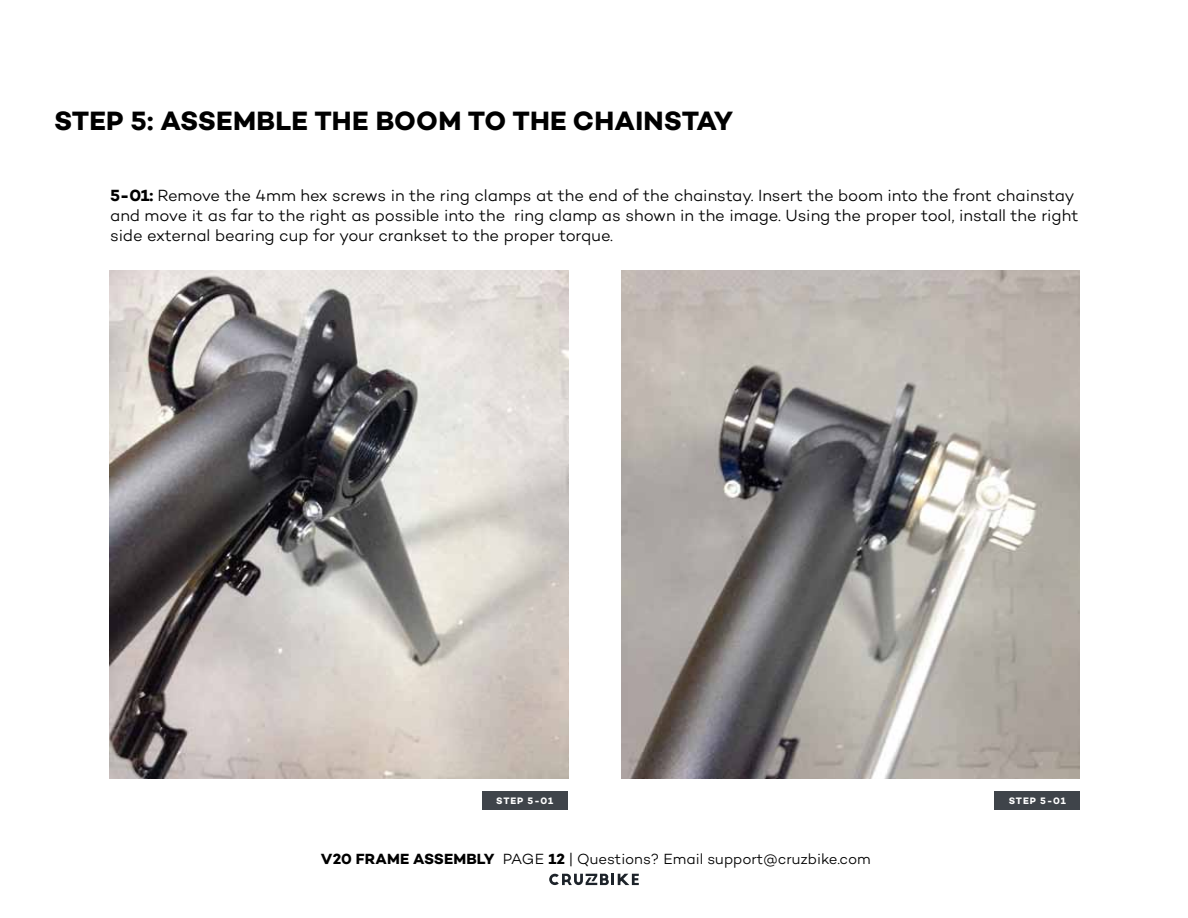
<style>
.page{position:relative;width:1188px;height:918px;background:#fff}
.page>*{position:absolute;margin:0;border:0;box-sizing:border-box;transform-origin:0 0}
.t1{font:700 27px "Campton";letter-spacing:.01em;color:#000}
.t2{font:16.5px/19.8px "Campton Light DEMO";letter-spacing:-.005em;color:#000}
.t3{font:15px "Campton Light DEMO";letter-spacing:-.005em;color:#000}
.t4{font:700 9.6px "Campton";letter-spacing:.085em;color:#fff}
.s1{font-family:"Campton";font-weight:700}
.s2{font-family:"Campton Bold DEMO"}
.s3{font-family:"Loew"}
</style>
<div class="page">
<svg style="left:549px;top:874px;width:90px;height:11px"></svg>
<img style="left:109px;top:270px;width:459px;height:508px">
<img style="left:621px;top:270px;width:459px;height:508px">
<div style="left:482px;top:791px;width:85px;height:18px;background:#3f444a"></div>
<div style="left:995px;top:791px;width:85px;height:18px;background:#3f444a"></div>
<h1 class="t1" style="left:54px;top:103px;width:36px">STEP</h1>
<h1 class="t1" style="left:131px;top:103px;width:502px">5: ASSEMBLE THE BOOM TO THE CHAINSTAY</h1>
<p class="t2" style="left:110px;top:186px;width:970px"><span class="s1">5-01:</span> Remove the 4mm hex screws in the ring clamps at the end of the chainstay. Insert the boom into the front chainstay and move it as far to the right as possible into the ring clamp as shown in the image. Using the proper tool, install the right side external bearing cup for your crankset to the proper torque.</p>
<p class="t4" style="left:496px;top:795px;width:59px">STEP 5-01</p>
<p class="t4" style="left:1009px;top:795px;width:59px">STEP 5-01</p>
<p class="t3" style="left:321px;top:851px;width:551px"><span class="s2">V20 FRAME ASSEMBLY</span> PAGE <span class="s2">12</span> <span class="s3">|</span> Questions? Email support@cruzbike.com</p>
</div>
